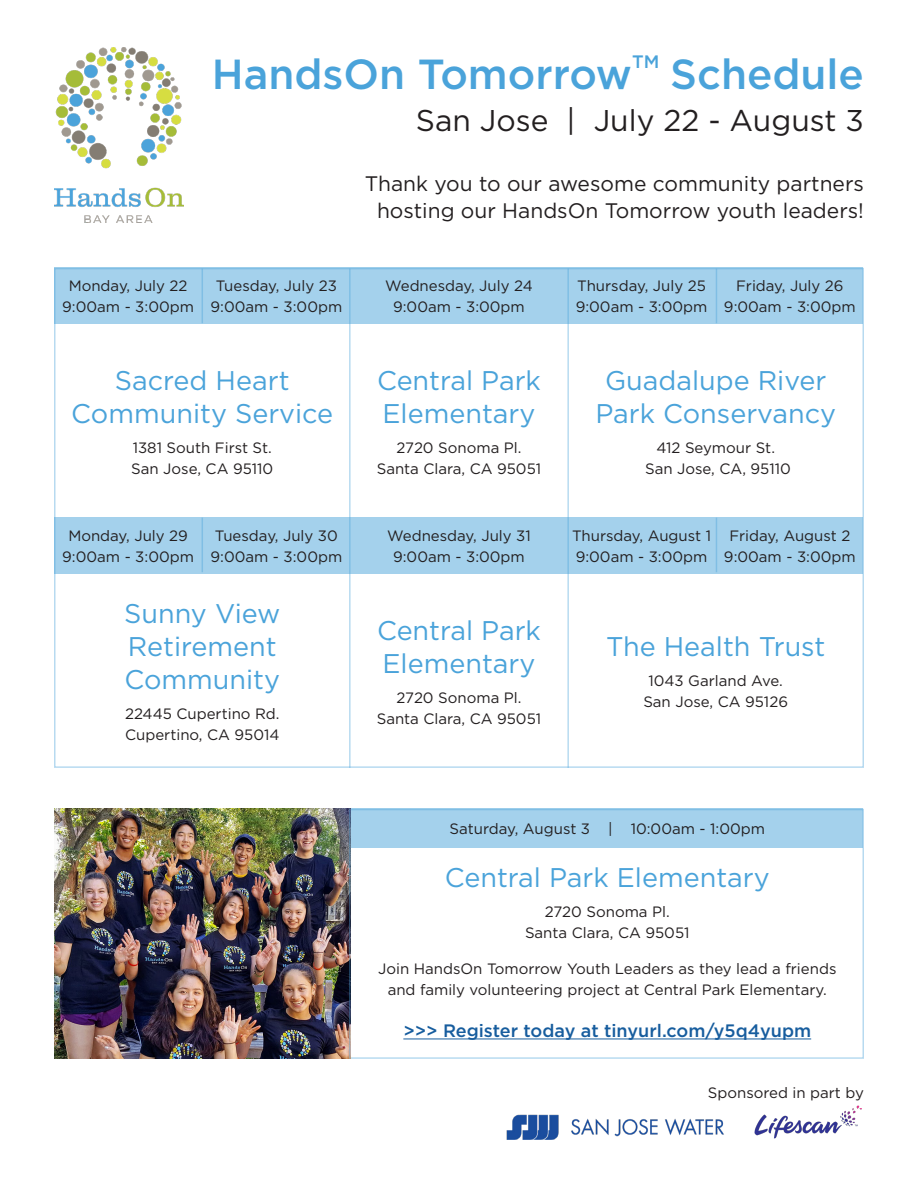
<style>
.page{position:relative;width:918px;height:1188px;background:#fff}
.page>*{position:absolute;margin:0;border:0;box-sizing:border-box;transform-origin:0 0}
.t1{font:500 42px "Gotham";color:#4aa3da}
.t2{font:30px "Gotham";color:#231f20}
.t3{font:27px/33px "Gotham";color:#4aa3da}
.t4{font:21px/27px "Gotham";color:#231f20;text-align:center}
.t5{font:500 18px "Gotham";color:#175d9e}
.t6{font:500 18px "Gotham";color:#4aa3da}
.t7{font:15px/21px "Gotham";color:#231f20;text-align:center}
</style>
<div class="page">
<img style="left:506px;top:1114px;width:218px;height:26px">
<img style="left:754px;top:1105px;width:108px;height:34px">
<div style="left:351px;top:809px;width:512px;height:39px;background:#a4d1ec"></div>
<div style="left:54px;top:268px;width:808px;height:56px;background:#a4d1ec"></div>
<div style="left:55px;top:518px;width:808px;height:56px;background:#a4d1ec"></div>
<hr style="left:403px;top:1039px;width:408px;height:1px;background:#175d9e">
<img style="left:54px;top:809px;width:295px;height:250px">
<img style="left:54px;top:48px;width:129px;height:174px">
<hr style="left:202px;top:269px;width:1px;height:54px;background:#4aa3da">
<hr style="left:349px;top:269px;width:2px;height:499px;background:#4aa3da">
<hr style="left:567px;top:269px;width:2px;height:499px;background:#4aa3da">
<hr style="left:716px;top:269px;width:1px;height:54px;background:#4aa3da">
<hr style="left:716px;top:518px;width:1px;height:54px;background:#4aa3da">
<hr style="left:202px;top:518px;width:1px;height:54px;background:#4aa3da">
<hr style="left:349px;top:809px;width:2px;height:250px;background:#4aa3da">
<p class="t1" style="left:212px;top:47px;width:422px">HandsOn Tomorrow</p>
<p class="t6" style="left:632px;top:50px;width:29px">TM</p>
<p class="t1" style="left:670px;top:47px;width:195px">Schedule</p>
<p class="t2" style="left:416px;top:101px;width:450px">San Jose | July 22 - August 3</p>
<p class="t4" style="left:365px;top:170px;width:501px">Thank you to our awesome community partners hosting our HandsOn Tomorrow youth leaders!</p>
<p class="t7" style="left:69px;top:275px;width:120px">Monday, July 22</p>
<p class="t7" style="left:62px;top:296px;width:133px">9:00am - 3:00pm</p>
<p class="t7" style="left:216px;top:275px;width:123px">Tuesday, July 23</p>
<p class="t7" style="left:211px;top:296px;width:133px">9:00am - 3:00pm</p>
<p class="t7" style="left:385px;top:275px;width:149px">Wednesday, July 24</p>
<p class="t7" style="left:393px;top:296px;width:133px">9:00am - 3:00pm</p>
<p class="t7" style="left:577px;top:275px;width:130px">Thursday, July 25</p>
<p class="t7" style="left:576px;top:296px;width:133px">9:00am - 3:00pm</p>
<p class="t7" style="left:736px;top:275px;width:109px">Friday, July 26</p>
<p class="t7" style="left:724px;top:296px;width:133px">9:00am - 3:00pm</p>
<p class="t3" style="left:71px;top:363px;width:263px;text-align:center">Sacred Heart<br>Community Service</p>
<p class="t7" style="left:131px;top:437px;width:144px;text-align:left">1381 South First St.<br>San Jose, CA 95110</p>
<p class="t7" style="left:68px;top:525px;width:121px">Monday, July 29</p>
<p class="t7" style="left:62px;top:546px;width:133px">9:00am - 3:00pm</p>
<p class="t7" style="left:215px;top:525px;width:124px">Tuesday, July 30</p>
<p class="t7" style="left:211px;top:546px;width:133px">9:00am - 3:00pm</p>
<p class="t3" style="left:124px;top:597px;width:158px">Sunny View<br>Retirement<br>Community</p>
<p class="t7" style="left:125px;top:703px;width:156px;text-align:left">22445 Cupertino Rd.<br>Cupertino, CA 95014</p>
<p class="t3" style="left:377px;top:363px;width:165px">Central Park<br>Elementary</p>
<p class="t7" style="left:377px;top:437px;width:166px">2720 Sonoma Pl.<br>Santa Clara, CA 95051</p>
<p class="t7" style="left:387px;top:525px;width:145px">Wednesday, July 31</p>
<p class="t7" style="left:393px;top:546px;width:133px">9:00am - 3:00pm</p>
<p class="t3" style="left:377px;top:613px;width:165px">Central Park<br>Elementary</p>
<p class="t7" style="left:377px;top:687px;width:166px">2720 Sonoma Pl.<br>Santa Clara, CA 95051</p>
<p class="t3" style="left:595px;top:363px;width:242px;text-align:center">Guadalupe River<br>Park Conservancy</p>
<p class="t7" style="left:645px;top:437px;width:147px">412 Seymour St.<br>San Jose, CA, 95110</p>
<p class="t7" style="left:572px;top:525px;width:141px">Thursday, August 1</p>
<p class="t7" style="left:576px;top:546px;width:133px">9:00am - 3:00pm</p>
<p class="t7" style="left:729px;top:525px;width:122px">Friday, August 2</p>
<p class="t7" style="left:724px;top:546px;width:133px">9:00am - 3:00pm</p>
<p class="t3" style="left:606px;top:630px;width:221px">The Health Trust</p>
<p class="t7" style="left:643px;top:670px;width:146px">1043 Garland Ave.<br>San Jose, CA 95126</p>
<p class="t7" style="left:450px;top:818px;width:317px">Saturday, August 3 | 10:00am - 1:00pm</p>
<p class="t3" style="left:445px;top:860px;width:326px">Central Park Elementary</p>
<p class="t7" style="left:525px;top:900px;width:166px">2720 Sonoma Pl.<br>Santa Clara, CA 95051</p>
<p class="t7" style="left:378px;top:957px;width:460px">Join HandsOn Tomorrow Youth Leaders as they lead a friends and family volunteering project at Central Park Elementary.</p>
<p class="t5" style="left:403px;top:1018px;width:409px">&gt;&gt;&gt; Register today at tinyurl.com/y5q4yupm</p>
<p class="t7" style="left:708px;top:1082px;width:158px">Sponsored in part by</p>
</div>
